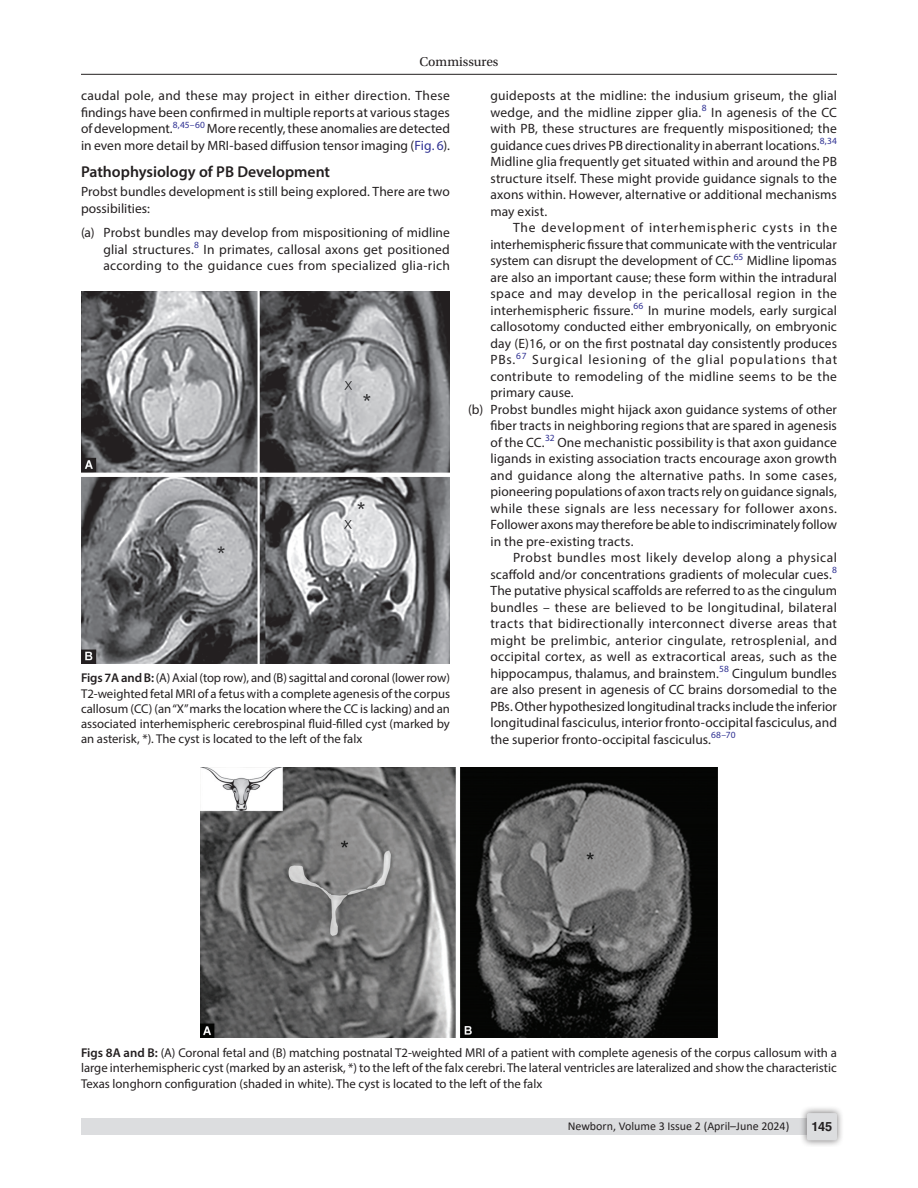
<style>
.page{position:relative;width:918px;height:1188px;background:#fff}
.page>*{position:absolute;margin:0;border:0;box-sizing:border-box;transform-origin:0 0}
.Head-2{font:600 15.75px "Myriad Pro";color:#231f20}
.List-Numbered{font:13.5px/16.5px "Myriad Pro";letter-spacing:.01em;color:#231f20;text-align:justify}
.List-Numbered-last{font:13.5px/16.5px "Myriad Pro";color:#231f20;text-align:justify}
.List-Numbered-first{font:13.5px/16.5px "Myriad Pro";letter-spacing:.015em;color:#231f20;text-align:justify}
.Para-Indent{font:13.5px/16.5px "Myriad Pro";letter-spacing:.005em;color:#231f20;text-align:justify}
.Para-NoIndent{font:13.5px/16.5px "Myriad Pro";letter-spacing:.005em;color:#231f20}
.t1{font:13.5px "Utopia Std";color:#231f20}
.FigCaption{font:12.75px/15.3px "Myriad Pro";color:#231f20;text-align:justify}
.t2{font:700 12.75px "Helvetica LT Std";color:#231f20}
.t3{font:12px "Calibri";color:#231f20}
.s1{color:#2e3092}
.s2{font-weight:600}
</style>
<div class="page">
<hr style="left:81px;top:74px;width:756px;height:1px;background:#231f20">
<div style="left:81px;top:1119px;width:756px;height:16px;background:#dcdddf"></div>
<div style="left:800px;top:1106px;width:44px;height:41px;background:#231f20;opacity:.61"></div>
<div style="left:807px;top:1113px;width:30px;height:27px;background:#dcdddf;border-radius:2px"></div>
<img style="left:200px;top:768px;width:518px;height:270px">
<img style="left:82px;top:292px;width:367px;height:371px">
<p class="t1" style="left:419px;top:55px;width:81px">Commissures</p>
<p class="Para-Indent" style="left:81px;top:87px;width:371px">caudal pole, and these may project in either direction. These findings have been confirmed in multiple reports at various stages of development.<sup>8,45–60</sup> More recently, these anomalies are detected in even more detail by MRI-based diffusion tensor imaging (<span class="s1">Fig. 6</span>).</p>
<p class="Head-2" style="left:81px;top:161px;width:251px">Pathophysiology of PB Development</p>
<p class="Para-NoIndent" style="left:81px;top:183px;width:370px">Probst bundles development is still being explored. There are two possibilities:</p>
<p class="List-Numbered-first" style="left:104px;top:224px;width:348px;text-indent:-22px">(a) Probst bundles may develop from mispositioning of midline glial structures.<sup>8</sup> In primates, callosal axons get positioned according to the guidance cues from specialized glia-rich</p>
<p class="FigCaption" style="left:81px;top:670px;width:371px"><span class="s2">Figs 7A and B:</span> (A) Axial (top row), and (B) sagittal and coronal (lower row)<br>T2-weighted fetal MRI of a fetus with a complete agenesis of the corpus callosum (CC) (an “X” marks the location where the CC is lacking) and an associated interhemispheric cerebrospinal fluid-filled cyst (marked by an asterisk, *). The cyst is located to the left of the falx</p>
<p class="List-Numbered-first" style="left:490px;top:87px;width:348px">guideposts at the midline: the indusium griseum, the glial wedge, and the midline zipper glia.<sup>8</sup> In agenesis of the CC with PB, these structures are frequently mispositioned; the guidance cues drives PB directionality in aberrant locations.<sup>8,34<br></sup>Midline glia frequently get situated within and around the PB structure itself. These might provide guidance signals to the axons within. However, alternative or additional mechanisms may exist.</p>
<p class="List-Numbered" style="left:490px;top:219px;width:348px;text-indent:22px">The development of interhemispheric cysts in the interhemispheric fissure that communicate with the ventricular system can disrupt the development of CC.<sup>65</sup> Midline lipomas are also an important cause; these form within the intradural space and may develop in the pericallosal region in the interhemispheric fissure.<sup>66</sup> In murine models, early surgical callosotomy conducted either embryonically, on embryonic day (E)16, or on the first postnatal day consistently produces PBs.<sup>67</sup> Surgical lesioning of the glial populations that contribute to remodeling of the midline seems to be the primary cause.</p>
<p class="List-Numbered" style="left:490px;top:401px;width:348px;text-indent:-22px">(b) Probst bundles might hijack axon guidance systems of other fiber tracts in neighboring regions that are spared in agenesis of the CC.<sup>32</sup> One mechanistic possibility is that axon guidance ligands in existing association tracts encourage axon growth and guidance along the alternative paths. In some cases, pioneering populations of axon tracts rely on guidance signals, while these signals are less necessary for follower axons.<br>Follower axons may therefore be able to indiscriminately follow in the pre-existing tracts.</p>
<p class="List-Numbered-last" style="left:490px;top:549px;width:348px;text-indent:22px">Probst bundles most likely develop along a physical scaffold and/or concentrations gradients of molecular cues.<sup>8<br></sup>The putative physical scaffolds are referred to as the cingulum bundles – these are believed to be longitudinal, bilateral tracts that bidirectionally interconnect diverse areas that might be prelimbic, anterior cingulate, retrosplenial, and occipital cortex, as well as extracortical areas, such as the hippocampus, thalamus, and brainstem.<sup>58</sup> Cingulum bundles are also present in agenesis of CC brains dorsomedial to the PBs. Other hypothesized longitudinal tracks include the inferior longitudinal fasciculus, interior fronto-occipital fasciculus, and the superior fronto-occipital fasciculus.<sup>68–70</sup></p>
<p class="FigCaption" style="left:81px;top:1045px;width:757px"><span class="s2">Figs 8A and B:</span> (A) Coronal fetal and (B) matching postnatal T2-weighted MRI of a patient with complete agenesis of the corpus callosum with a large interhemispheric cyst (marked by an asterisk, *) to the left of the falx cerebri. The lateral ventricles are lateralized and show the characteristic Texas longhorn configuration (shaded in white). The cyst is located to the left of the falx</p>
<p class="t3" style="left:568px;top:1117px;width:223px">Newborn, Volume 3 Issue 2 (April–June 2024)</p>
<p class="t2" style="left:812px;top:1119px;width:22px">145</p>
</div>
